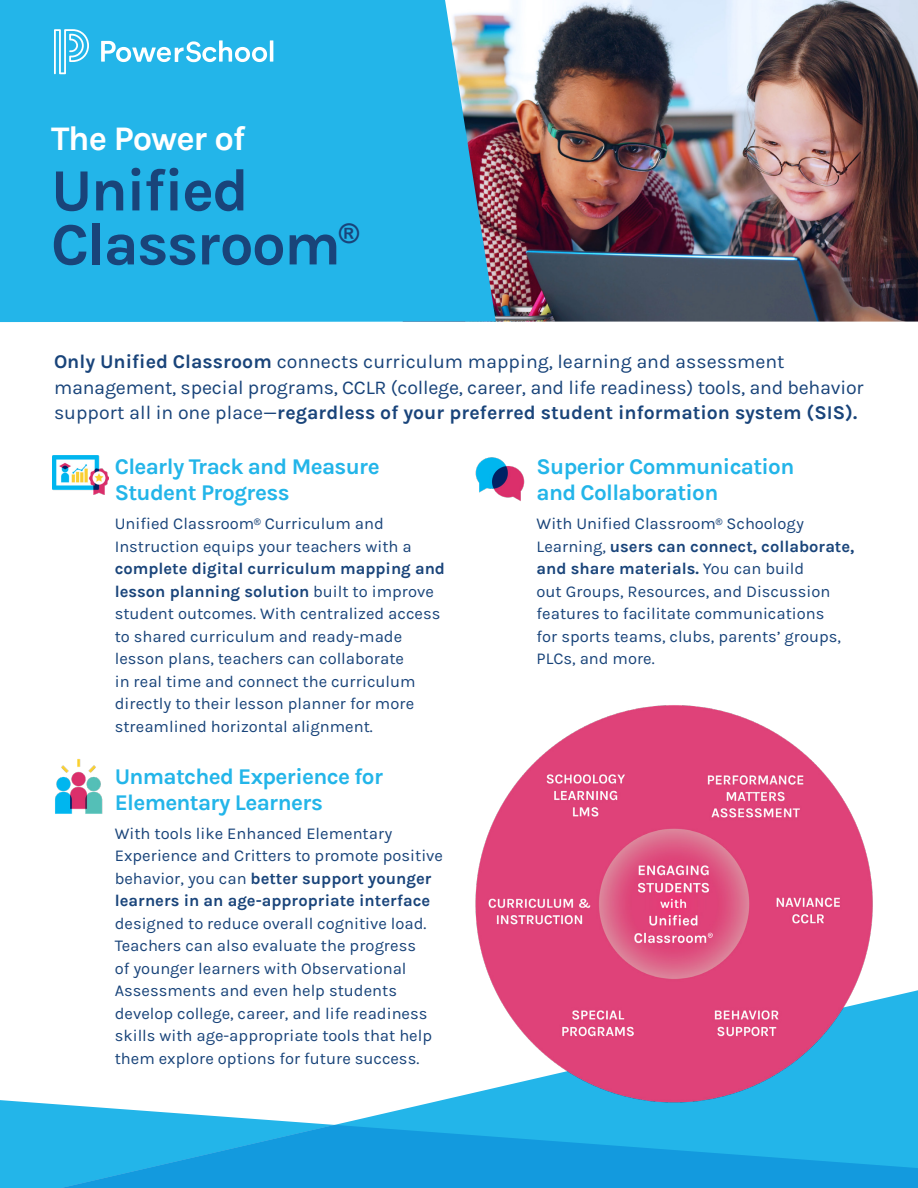
<style>
.page{position:relative;width:918px;height:1188px;background:#fff}
.page>*{position:absolute;margin:0;border:0;box-sizing:border-box;transform-origin:0 0}
.t1{font:700 60px/54px "Karla";letter-spacing:-.03em;color:#19447a}
.t2{font:700 34.5px "Karla";letter-spacing:-.03em;color:#fff}
.t3{font:700 27px "Arial";color:#19447a}
.t4{font:700 22.5px/25.5px "Karla";letter-spacing:-.03em;color:#23b5e9}
.t5{font:19.5px/25.5px "Karla";letter-spacing:-.01em;color:#19447a}
.t6{font:16.5px/22.5px "Karla";color:#19447a}
.s1{font-weight:700}
</style>
<div class="page">
<svg style="left:3px;top:1100px;width:915px;height:88px;background:#2dade5"></svg>
<img style="left:427px;top:705px;width:491px;height:428px">
<img style="left:496px;top:0;width:422px;height:322px">
<div style="left:0;top:0;width:496px;height:322px;background:#23b5e9"></div>
<svg style="left:54px;top:29px;width:35px;height:45px"></svg>
<hr style="left:270px;top:40px;width:3px;height:22px;background:#fff">
<svg style="left:101px;top:40px;width:166px;height:22px"></svg>
<img style="left:52px;top:456px;width:57px;height:38px">
<img style="left:476px;top:457px;width:48px;height:44px">
<img style="left:55px;top:759px;width:48px;height:55px">
<h2 class="t2" style="left:51px;top:119px;width:196px">The Power of</h2>
<h1 class="t1" style="left:51px;top:164px;width:291px">Unified<br>Classroom</h1>
<h3 class="t3" style="left:339px;top:216px;width:21px">®</h3>
<p class="t5" style="left:54px;top:349px;width:812px"><span class="s1">Only Unified Classroom</span> connects curriculum mapping, learning and assessment management, special programs, CCLR (college, career, and life readiness) tools, and behavior support all in one place—<span class="s1">regardless of your preferred student information system (SIS).</span></p>
<h3 class="t4" style="left:115px;top:454px;width:266px">Clearly Track and Measure<br>Student Progress</h3>
<p class="t6" style="left:115px;top:513px;width:298px">Unified Classroom<sup>®</sup> Curriculum and<br>Instruction equips your teachers with a</p>
<p class="t6" style="left:115px;top:558px;width:332px"><span class="s1">complete digital curriculum mapping and lesson planning solution</span> built to improve student outcomes. With centralized access to shared curriculum and ready-made lesson plans, teachers can collaborate<br>in real time and connect the curriculum directly to their lesson planner for more streamlined horizontal alignment.</p>
<h3 class="t4" style="left:115px;top:764px;width:270px">Unmatched Experience for<br>Elementary Learners</h3>
<p class="t6" style="left:115px;top:822px;width:330px">With tools like Enhanced Elementary Experience and Critters to promote positive behavior, you can <span class="s1">better support younger learners in an age-appropriate interface</span></p>
<p class="t6" style="left:115px;top:912px;width:319px">designed to reduce overall cognitive load.<br>Teachers can also evaluate the progress of younger learners with Observational Assessments and even help students develop college, career, and life readiness skills with age-appropriate tools that help them explore options for future success.</p>
<h3 class="t4" style="left:537px;top:454px;width:259px">Superior Communication and Collaboration</h3>
<p class="t6" style="left:537px;top:513px;width:319px">With Unified Classroom<sup>®</sup> Schoology Learning, <span class="s1">users can connect, collaborate, and share materials.</span> You can build<br>out Groups, Resources, and Discussion features to facilitate communications<br>for sports teams, clubs, parents’ groups, PLCs, and more.</p>
</div>
